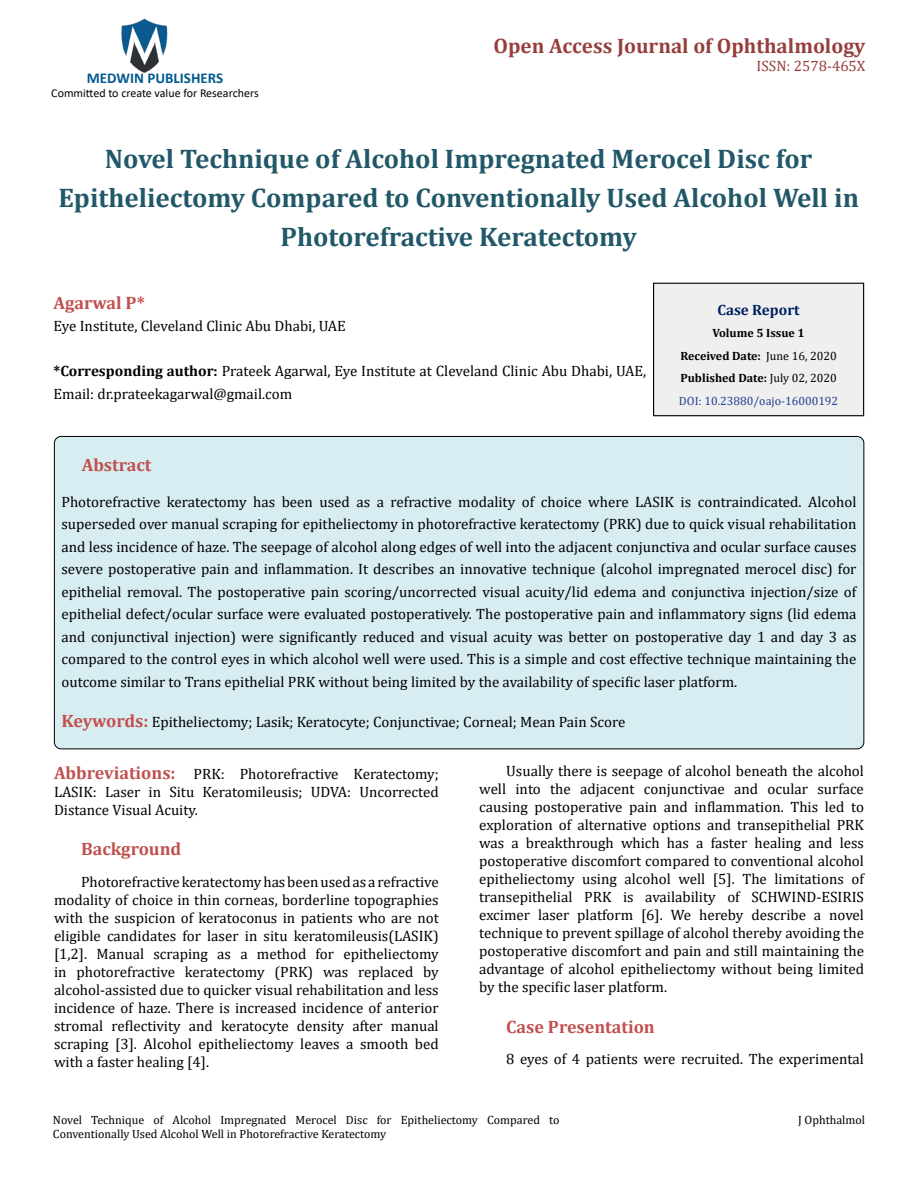
<style>
.page{position:relative;width:918px;height:1188px;background:#fff}
.page>*{position:absolute;margin:0;border:0;box-sizing:border-box;transform-origin:0 0}
.t1{font:700 27px/39px "Cambria";color:#215868;text-align:center}
.t2{font:700 21px "Cambria";color:#953f3c}
.t3{font:700 18px "Cambria";color:#c0504d}
.t4{font:15px/18px "Cambria";color:#000;text-align:justify}
.t5{font:700 15px "Calibri";color:#005991}
.t6{font:15px "Cambria";color:#953f3c}
.t7{font:700 15px "Cambria";color:#002060}
.t8{font:12px/14.4px "Cambria";color:#000}
.t9{font:700 12px/22.5px "Cambria";color:#000;text-align:center}
.t10{font:12px "Calibri";color:#000}
.s1{font-weight:700}
.s2{font-weight:400}
.s3{font-weight:400;color:#25408f}
.s4{font-weight:700;font-size:18px;color:#c0504d}
</style>
<div class="page">
<img style="left:121px;top:18px;width:47px;height:55px">
<div style="left:654px;top:283px;width:210px;height:133px;background:#efefef"></div>
<div style="left:653px;top:283px;width:211px;height:133px;border:1px solid #000"></div>
<div style="left:54px;top:436px;width:810px;height:313px;background:#d8edf2;border-radius:7px"></div>
<p class="t5" style="left:87px;top:67px;width:138px">MEDWIN PUBLISHERS</p>
<p class="t10" style="left:51px;top:85px;width:209px">Committed to create value for Researchers</p>
<h2 class="t2" style="left:494px;top:31px;width:373px">Open Access Journal of Ophthalmology</h2>
<p class="t6" style="left:757px;top:57px;width:110px">ISSN: 2578-465X</p>
<h1 class="t1" style="left:58px;top:138px;width:802px">Novel Technique of Alcohol Impregnated Merocel Disc for<br>Epitheliectomy Compared to Conventionally Used Alcohol Well in<br>Photorefractive Keratectomy</h1>
<p class="t3" style="left:54px;top:290px;width:93px">Agarwal P*</p>
<p class="t4" style="left:54px;top:317px;width:294px">Eye Institute, Cleveland Clinic Abu Dhabi, UAE</p>
<p class="t4" style="left:54px;top:360px;width:594px;line-height:22.5px"><span class="s1">*Corresponding author:</span> Prateek Agarwal, Eye Institute at Cleveland Clinic Abu Dhabi, UAE,<br>Email: dr.prateekagarwal@gmail.com</p>
<p class="t7" style="left:717px;top:299px;width:84px">Case Report</p>
<p class="t9" style="left:679px;top:322px;width:161px">Volume 5 Issue 1<br>Received Date: <span class="s2">June 16, 2020<br></span>Published Date: <span class="s2">July 02, 2020<br></span><span class="s3">DOI: 10.23880/oajo-16000192</span></p>
<p class="t3" style="left:82px;top:452px;width:71px">Abstract</p>
<p class="t4" style="left:62px;top:491px;width:797px;line-height:22.5px">Photorefractive keratectomy has been used as a refractive modality of choice where LASIK is contraindicated. Alcohol superseded over manual scraping for epitheliectomy in photorefractive keratectomy (PRK) due to quick visual rehabilitation and less incidence of haze. The seepage of alcohol along edges of well into the adjacent conjunctiva and ocular surface causes severe postoperative pain and inflammation. It describes an innovative technique (alcohol impregnated merocel disc) for epithelial removal. The postoperative pain scoring/uncorrected visual acuity/lid edema and conjunctiva injection/size of epithelial defect/ocular surface were evaluated postoperatively. The postoperative pain and inflammatory signs (lid edema and conjunctival injection) were significantly reduced and visual acuity was better on postoperative day 1 and day 3 as compared to the control eyes in which alcohol well were used. This is a simple and cost effective technique maintaining the outcome similar to Trans epithelial PRK without being limited by the availability of specific laser platform.</p>
<p class="t4" style="left:62px;top:713px;width:565px"><span class="s4">Keywords:</span> Epitheliectomy; Lasik; Keratocyte; Conjunctivae; Corneal; Mean Pain Score</p>
<p class="t4" style="left:54px;top:764px;width:386px"><span class="s4">Abbreviations:</span> PRK: Photorefractive Keratectomy; LASIK: Laser in Situ Keratomileusis; UDVA: Uncorrected Distance Visual Acuity.</p>
<p class="t3" style="left:81px;top:836px;width:102px">Background</p>
<p class="t4" style="left:54px;top:872px;width:386px;text-indent:27px">Photorefractive keratectomy has been used as a refractive modality of choice in thin corneas, borderline topographies with the suspicion of keratoconus in patients who are not eligible candidates for laser in situ keratomileusis(LASIK) [1,2]. Manual scraping as a method for epitheliectomy in photorefractive keratectomy (PRK) was replaced by alcohol-assisted due to quicker visual rehabilitation and less incidence of haze. There is increased incidence of anterior stromal reflectivity and keratocyte density after manual scraping [3]. Alcohol epitheliectomy leaves a smooth bed with a faster healing [4].</p>
<p class="t4" style="left:479px;top:762px;width:386px;text-indent:27px">Usually there is seepage of alcohol beneath the alcohol well into the adjacent conjunctivae and ocular surface causing postoperative pain and inflammation. This led to exploration of alternative options and transepithelial PRK was a breakthrough which has a faster healing and less postoperative discomfort compared to conventional alcohol epitheliectomy using alcohol well [5]. The limitations of transepithelial PRK is availability of SCHWIND-ESIRIS excimer laser platform [6]. We hereby describe a novel technique to prevent spillage of alcohol thereby avoiding the postoperative discomfort and pain and still maintaining the advantage of alcohol epitheliectomy without being limited by the specific laser platform.</p>
<p class="t3" style="left:506px;top:1014px;width:150px">Case Presentation</p>
<p class="t4" style="left:506px;top:1050px;width:359px">8 eyes of 4 patients were recruited. The experimental</p>
<p class="t8" style="left:53px;top:1113px;width:508px">Novel Technique of Alcohol Impregnated Merocel Disc for Epitheliectomy Compared to<br>Conventionally Used Alcohol Well in Photorefractive Keratectomy</p>
<p class="t8" style="left:798px;top:1113px;width:68px">J Ophthalmol</p>
</div>
